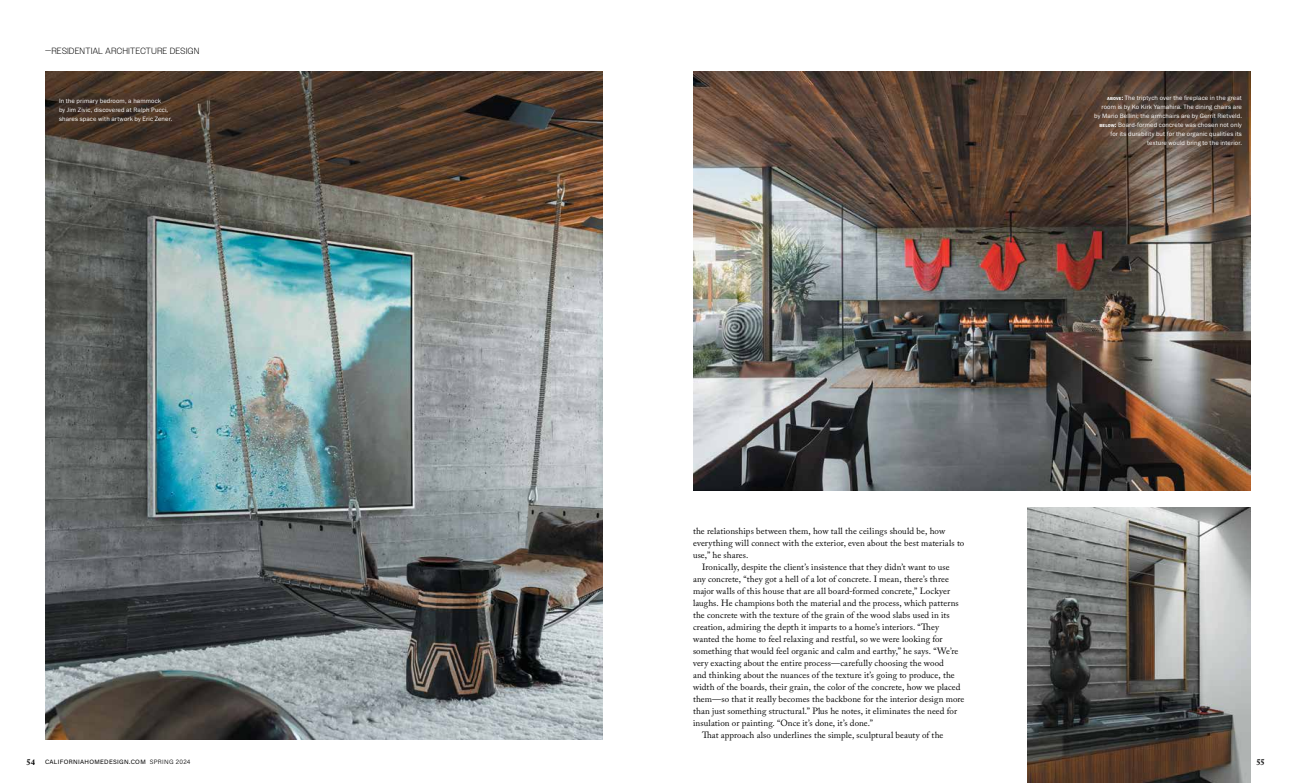
<style>
.page{position:relative;width:1296px;height:783px;background:#fff}
.page>*{position:absolute;margin:0;border:0;box-sizing:border-box;transform-origin:0 0}
.t1{font:9px "Adobe Caslon Pro";letter-spacing:.01em;color:#000}
.t2{font:300 9px "Owners";letter-spacing:.065em;color:#000}
.t3{font:700 8.5px "Adobe Caslon Pro";color:#000}
.t4{font:6.5px/9px "Franklin Gothic URW Boo";letter-spacing:.015em;color:#fff;text-align:right}
.t5{font:6.2px "Acumin Variable Concept";letter-spacing:.05em;color:#000}
.s1{font-family:"Franklin Gothic URW Dem";font-size:4.6px}
.s2{font-family:"Franklin Gothic URW Dem"}
.s3{font-family:"Adobe Caslon Pro";font-weight:700;font-size:8.5px}
</style>
<div class="page">
<img style="left:45px;top:72px;width:558px;height:667px">
<img style="left:1027px;top:507px;width:224px;height:276px">
<img style="left:693px;top:72px;width:558px;height:418px">
<p class="t2" style="left:45px;top:46px;width:156px">—RESIDENTIAL ARCHITECTURE DESIGN</p>
<p class="t4" style="left:59px;top:97px;width:115px;text-align:left">In the primary bedroom, a hammock<br>by Jim Zivic, discovered at Ralph Pucci, shares space with artwork by Eric Zener.</p>
<p class="t4" style="left:1094px;top:93px;width:149px"><span class="s1">ABOVE</span><span class="s2">:</span> The triptych over the fireplace in the great room is by Ko Kirk Yamahira. The dining chairs are by Mario Bellini; the armchairs are by Gerrit Rietveld.<br><span class="s1">BELOW</span><span class="s2">:</span> Board-formed concrete was chosen not only for its durability but for the organic qualities its texture would bring to the interior.</p>
<p class="t1" style="left:693px;top:526px;width:254px">the relationships between them, how tall the ceilings should be, how</p>
<p class="t1" style="left:693px;top:538px;width:273px">everything will connect with the exterior, even about the best materials to</p>
<p class="t1" style="left:693px;top:550px;width:57px">use,” he shares.</p>
<p class="t1" style="left:702px;top:562px;width:249px">Ironically, despite the client’s insistence that they didn’t want to use</p>
<p class="t1" style="left:693px;top:574px;width:257px">any concrete, “they got a hell of a lot of concrete. I mean, there’s three</p>
<p class="t1" style="left:693px;top:586px;width:259px">major walls of this house that are all board-formed concrete,” Lockyer</p>
<p class="t1" style="left:693px;top:598px;width:267px">laughs. He champions both the material and the process, which patterns</p>
<p class="t1" style="left:693px;top:610px;width:258px">the concrete with the texture of the grain of the wood slabs used in its</p>
<p class="t1" style="left:693px;top:622px;width:248px">creation, admiring the depth it imparts to a home’s interiors. “They</p>
<p class="t1" style="left:693px;top:634px;width:251px">wanted the home to feel relaxing and restful, so we were looking for</p>
<p class="t1" style="left:693px;top:646px;width:267px">something that would feel organic and calm and earthy,” he says. “We’re</p>
<p class="t1" style="left:693px;top:658px;width:253px">very exacting about the entire process—carefully choosing the wood</p>
<p class="t1" style="left:693px;top:670px;width:263px">and thinking about the nuances of the texture it’s going to produce, the</p>
<p class="t1" style="left:693px;top:682px;width:269px">width of the boards, their grain, the color of the concrete, how we placed</p>
<p class="t1" style="left:693px;top:694px;width:273px">them—so that it really becomes the backbone for the interior design more</p>
<p class="t1" style="left:693px;top:706px;width:266px">than just something structural.” Plus he notes, it eliminates the need for</p>
<p class="t1" style="left:693px;top:718px;width:182px">insulation or painting. “Once it’s done, it’s done.”</p>
<p class="t1" style="left:702px;top:730px;width:243px">That approach also underlines the simple, sculptural beauty of the</p>
<p class="t5" style="left:27px;top:758px;width:165px"><span class="s3">54</span> CALIFORNIAHOMEDESIGN.COM SPRING 2024</p>
<p class="t3" style="left:1256px;top:757px;width:10px">55</p>
</div>
